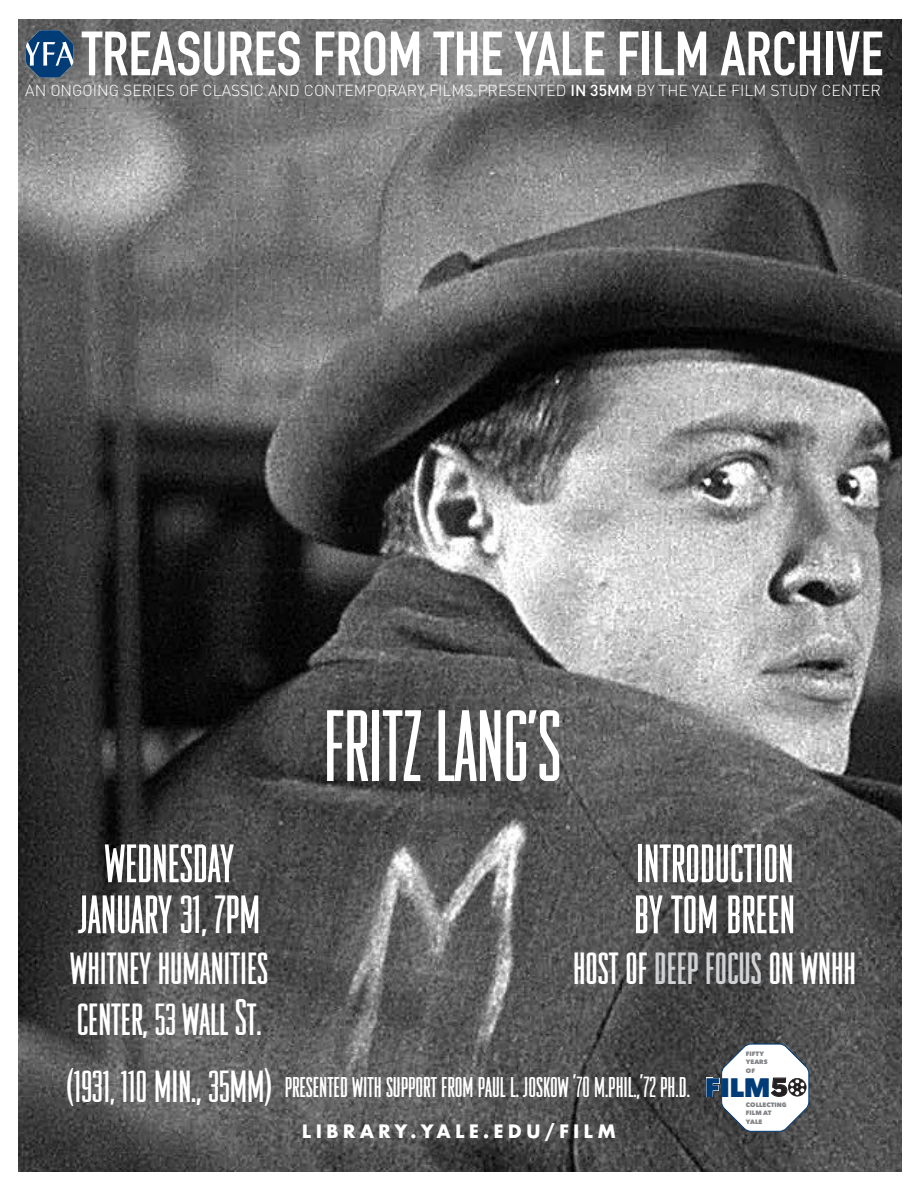
<style>
.page{position:relative;width:918px;height:1188px;background:#fff}
.page>*{position:absolute;margin:0;border:0;box-sizing:border-box;transform-origin:0 0}
.t1{font:condensed 88.5px "Odeon";color:#fff}
.t2{font:700 61.5px "DIN Condensed";color:#fff}
.t3{font:condensed 54px "Odeon";color:#fff}
.t4{font:condensed 45px/51px "Odeon";color:#fff}
.t5{font:condensed 39.3px "Odeon";color:#fff}
.t6{font:condensed 28.5px "Odeon";color:#fff}
.t7{font:800 26.7px "Avenir Next";color:#013c76}
.t8{font:23.55px "Franklin Gothic";color:#231f20}
.t9{font:700 18px "Futura";letter-spacing:.23em;color:#fff}
.t10{font:300 15.75px "DIN";color:#fff}
.t11{font:800 6.3px/8.6px "Avenir Next";color:#808285}
.s1{font-weight:500}
.s2{font-size:46.95px}
.s3{font-size:39.3px}
.s4{color:#d1d2d4}
.s5{font-size:45px}
.s6{font-size:25.35px}
</style>
<div class="page">
<img style="left:18px;top:19px;width:884px;height:1153px">
<svg style="left:26px;top:30px;width:47px;height:48px;background:#3d648a"></svg>
<div style="left:706px;top:1078px;width:7px;height:19px;background:#fff"></div>
<div style="left:706px;top:1085px;width:13px;height:6px;background:#fff"></div>
<div style="left:707px;top:1078px;width:13px;height:5px;background:#fff"></div>
<svg style="left:721px;top:1044px;width:88px;height:88px"></svg>
<p class="t2" style="left:82px;top:18px;width:803px">TREASURES FROM THE YALE FILM ARCHIVE</p>
<p class="t10" style="left:25px;top:80px;width:857px">AN ONGOING SERIES OF CLASSIC AND CONTEMPORARY FILMS PRESENTED <span class="s1">IN 35MM</span> BY THE YALE FILM STUDY CENTER</p>
<p class="t3" style="left:105px;top:831px;width:131px">wednesday</p>
<p class="t3" style="left:78px;top:882px;width:183px">january <span class="s2">31, 7</span>pm</p>
<p class="t4" style="left:70px;top:943px;width:200px">whitney humanities center, <span class="s3">53</span> wall St.</p>
<p class="t1" style="left:324px;top:697px;width:239px">FRITZ LANG’S</p>
<p class="t3" style="left:636px;top:831px;width:160px">introduction</p>
<p class="t3" style="left:634px;top:882px;width:162px">by tom breen</p>
<p class="t4" style="left:573px;top:943px;width:284px">host of <span class="s4">deep focus</span> on wnhh</p>
<p class="t11" style="left:746px;top:1049px;width:23px">FIFTY<br>YEARS<br>OF</p>
<p class="t11" style="left:746px;top:1100px;width:42px">COLLECTING<br>FILM AT<br>YALE</p>
<p class="t5" style="left:66px;top:1065px;width:207px"><span class="s5">(</span>1931, 110 <span class="s5">min.,</span> 35<span class="s5">mm)</span></p>
<p class="t8" style="left:771px;top:1072px;width:18px">5</p>
<p class="t6" style="left:285px;top:1070px;width:407px">presented with support from paul l. joskow ’<span class="s6">70</span> m.phil.,’<span class="s6">72</span> ph.d.</p>
<p class="t7" style="left:705px;top:1071px;width:67px">FILM</p>
<p class="t9" style="left:302px;top:1118px;width:316px">LIBRARY.YALE.EDU/FILM</p>
</div>
